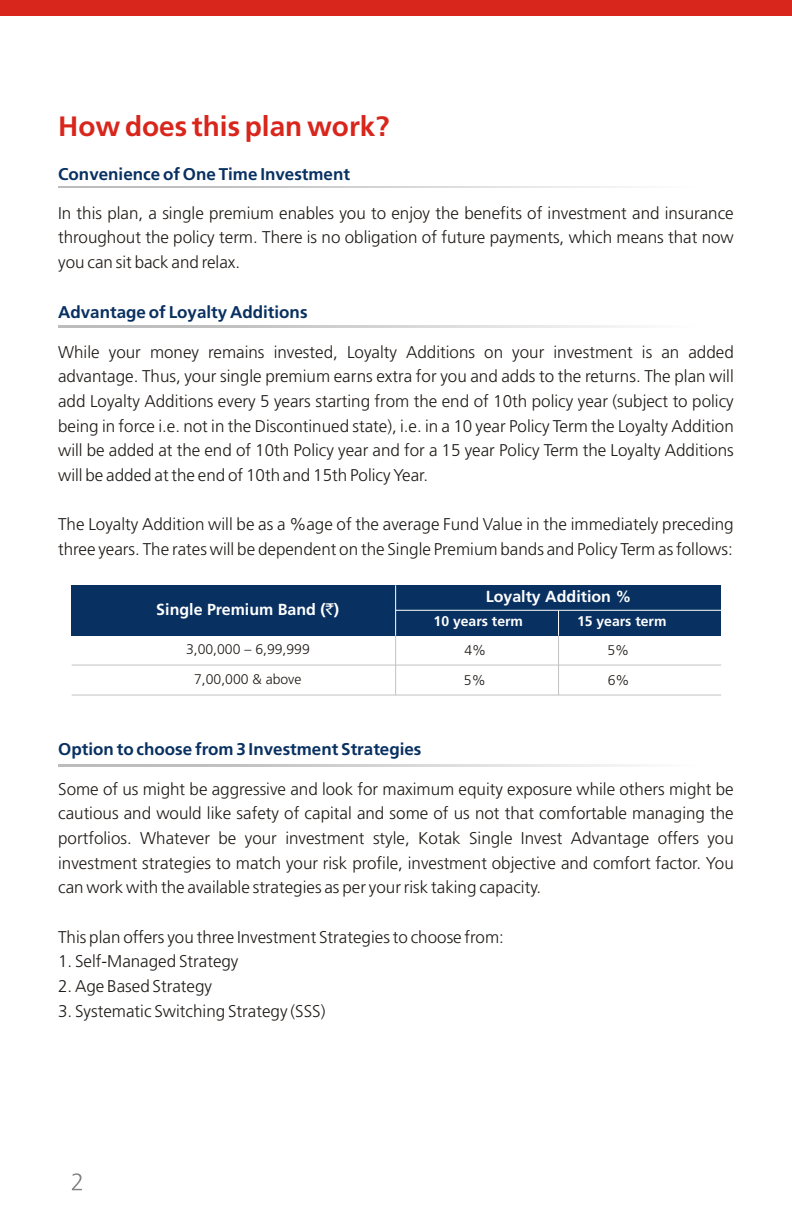
<style>
.page{position:relative;width:792px;height:1224px;background:#fff}
.page>*{position:absolute;margin:0;border:0;box-sizing:border-box;transform-origin:0 0}
.t1{font:700 28px "Frutiger";color:#d9261c}
.t2{font:300 17px/24.6px "Frutiger";color:#1f1a17;text-align:justify}
.t3{font:700 17px "Frutiger";color:#083061}
.t4{font:700 16px "Frutiger";color:#fff}
.t5{font:300 14px/30.2px "Frutiger";color:#1f1a17;text-align:center}
.t6{font:700 14px "Frutiger";color:#fff}
.s1{font-family:"Rupee Foradian";font-weight:400}
</style>
<div class="page">
<div style="left:0;top:0;width:792px;height:15px;background:#d9261c"></div>
<svg style="left:72px;top:1173px;width:10px;height:17px"></svg>
<svg style="left:58px;top:186px;width:567px;height:2px"></svg>
<svg style="left:58px;top:325px;width:567px;height:2px"></svg>
<svg style="left:58px;top:765px;width:567px;height:1px"></svg>
<div style="left:71px;top:585px;width:649px;height:50px;background:#083061"></div>
<hr style="left:395px;top:635px;width:1px;height:60px;background:#c2c2c2">
<hr style="left:395px;top:585px;width:1px;height:50px;background:#fff">
<hr style="left:72px;top:665px;width:649px;height:1px;background:#c2c2c2">
<hr style="left:72px;top:695px;width:649px;height:1px;background:#c2c2c2">
<hr style="left:558px;top:635px;width:1px;height:60px;background:#c2c2c2">
<svg style="left:558px;top:611px;width:1px;height:24px"></svg>
<hr style="left:396px;top:610px;width:325px;height:1px;background:#fff">
<h1 class="t1" style="left:58px;top:110px;width:333px">How does this plan work?</h1>
<p class="t3" style="left:58px;top:164px;width:293px">Convenience of One Time Investment</p>
<p class="t2" style="left:58px;top:202px;width:677px">In this plan, a single premium enables you to enjoy the benefits of investment and insurance throughout the policy term. There is no obligation of future payments, which means that now you can sit back and relax.</p>
<p class="t3" style="left:58px;top:303px;width:251px">Advantage of Loyalty Additions</p>
<p class="t2" style="left:58px;top:341px;width:677px">While your money remains invested, Loyalty Additions on your investment is an added advantage. Thus, your single premium earns extra for you and adds to the returns. The plan will add Loyalty Additions every 5 years starting from the end of 10th policy year (subject to policy being in force i.e. not in the Discontinued state), i.e. in a 10 year Policy Term the Loyalty Addition will be added at the end of 10th Policy year and for a 15 year Policy Term the Loyalty Additions will be added at the end of 10th and 15th Policy Year.</p>
<p class="t2" style="left:58px;top:514px;width:677px">The Loyalty Addition will be as a %age of the average Fund Value in the immediately preceding three years. The rates will be dependent on the Single Premium bands and Policy Term as follows:</p>
<p class="t4" style="left:156px;top:600px;width:184px">Single Premium Band (<span class="s1">`</span>)</p>
<p class="t5" style="left:186px;top:636px;width:125px">3,00,000 – 6,99,999<br>7,00,000 &amp; above</p>
<p class="t4" style="left:486px;top:587px;width:147px">Loyalty Addition %</p>
<p class="t6" style="left:434px;top:613px;width:91px">10 years term</p>
<p class="t6" style="left:577px;top:613px;width:91px">15 years term</p>
<p class="t5" style="left:464px;top:636px;width:23px">4%</p>
<p class="t5" style="left:607px;top:636px;width:23px">5%</p>
<p class="t5" style="left:464px;top:666px;width:23px">5%</p>
<p class="t5" style="left:608px;top:666px;width:23px">6%</p>
<p class="t3" style="left:58px;top:739px;width:365px">Option to choose from 3 Investment Strategies</p>
<p class="t2" style="left:58px;top:778px;width:677px">Some of us might be aggressive and look for maximum equity exposure while others might be cautious and would like safety of capital and some of us not that comfortable managing the portfolios. Whatever be your investment style, Kotak Single Invest Advantage offers you investment strategies to match your risk profile, investment objective and comfort factor. You can work with the available strategies as per your risk taking capacity.</p>
<p class="t2" style="left:58px;top:926px;width:447px">This plan offers you three Investment Strategies to choose from:</p>
<p class="t2" style="left:58px;top:951px;width:182px">1. Self-Managed Strategy</p>
<p class="t2" style="left:58px;top:975px;width:155px">2. Age Based Strategy</p>
<p class="t2" style="left:58px;top:1000px;width:269px">3. Systematic Switching Strategy (SSS)</p>
</div>
